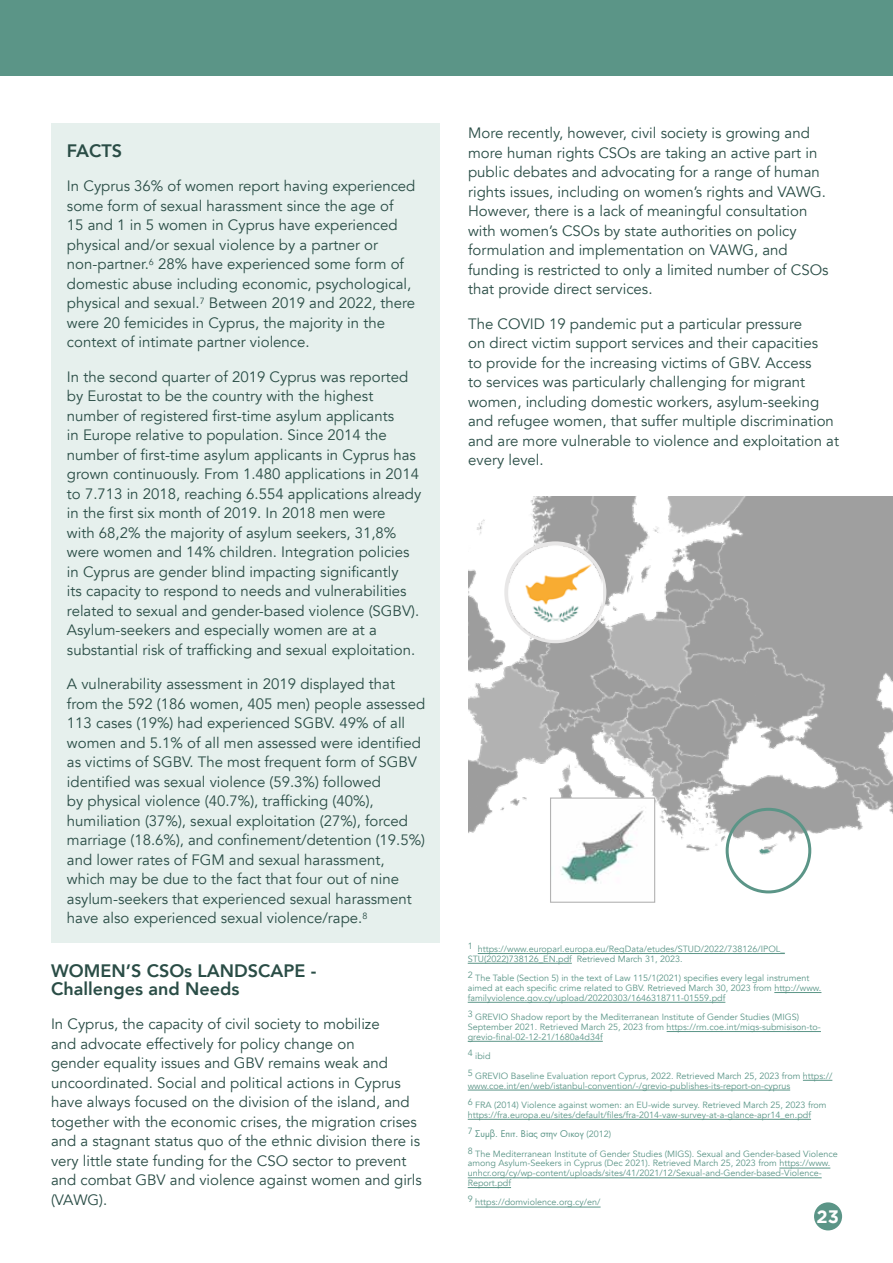
<style>
.page{position:relative;width:893px;height:1263px;background:#fff}
.page>*{position:absolute;margin:0;border:0;box-sizing:border-box;transform-origin:0 0}
.t1{font:800 18px/18px "Avenir";color:#2a4d46}
.t2{font:700 18px "Gotham";color:#fff}
.t3{font:15px/19.5px "Avenir";color:#2a4d46}
.t4{font:9px/9.8px "Avenir";color:#5b9587}
.t5{font:9px "Futura";color:#5b9587}
.s1{font-family:"Avenir"}
</style>
<div class="page">
<div style="left:0;top:0;width:893px;height:76px;background:#5b9587"></div>
<div style="left:814px;top:1202px;width:28px;height:28px;background:#5b9587;border-radius:50%"></div>
<img style="left:468px;top:496px;width:425px;height:378px">
<hr style="left:478px;top:953px;width:307px;height:1px;background:#5b9587">
<hr style="left:468px;top:963px;width:104px;height:1px;background:#5b9587">
<hr style="left:774px;top:992px;width:47px;height:1px;background:#5b9587">
<hr style="left:468px;top:1002px;width:257px;height:1px;background:#5b9587">
<hr style="left:667px;top:1031px;width:154px;height:1px;background:#5b9587">
<hr style="left:468px;top:1041px;width:135px;height:1px;background:#5b9587">
<svg style="left:803px;top:1080px;width:29px;height:1px"></svg>
<hr style="left:468px;top:1090px;width:322px;height:1px;background:#5b9587">
<hr style="left:468px;top:1119px;width:343px;height:1px;background:#5b9587">
<hr style="left:779px;top:1168px;width:51px;height:1px;background:#5b9587">
<hr style="left:468px;top:1177px;width:354px;height:1px;background:#5b9587">
<hr style="left:468px;top:1187px;width:43px;height:1px;background:#5b9587">
<hr style="left:475px;top:1207px;width:126px;height:1px;background:#5b9587">
<div style="left:51px;top:123px;width:388px;height:820px;background:#e6f0ed"></div>
<div style="left:726px;top:808px;width:85px;height:85px;border:3px solid #5b9587;border-radius:50%"></div>
<div style="left:504px;top:541px;width:102px;height:102px;background:#e8e7e7;border-radius:50%"></div>
<img style="left:508px;top:545px;width:95px;height:94px">
<img style="left:552px;top:799px;width:101px;height:85px">
<div style="left:550px;top:797px;width:105px;height:106px;border:1px solid #b3b3b3"></div>
<p class="t1" style="left:67px;top:141px;width:57px">FACTS</p>
<p class="t3" style="left:67px;top:176px;width:350px">In Cyprus 36% of women report having experienced some form of sexual harassment since the age of<br>15 and 1 in 5 women in Cyprus have experienced physical and/or sexual violence by a partner or non-partner.<sup>6</sup> 28% have experienced some form of domestic abuse including economic, psychological, physical and sexual.<sup>7</sup> Between 2019 and 2022, there were 20 femicides in Cyprus, the majority in the context of intimate partner violence.</p>
<p class="t3" style="left:67px;top:367px;width:356px">In the second quarter of 2019 Cyprus was reported by Eurostat to be the country with the highest number of registered first-time asylum applicants<br>in Europe relative to population. Since 2014 the number of first-time asylum applicants in Cyprus has grown continuously. From 1.480 applications in 2014 to 7.713 in 2018, reaching 6.554 applications already in the first six month of 2019. In 2018 men were<br>with 68,2% the majority of asylum seekers, 31,8% were women and 14% children. Integration policies in Cyprus are gender blind impacting significantly<br>its capacity to respond to needs and vulnerabilities related to sexual and gender-based violence (SGBV).<br>Asylum-seekers and especially women are at a substantial risk of trafficking and sexual exploitation.</p>
<p class="t3" style="left:67px;top:674px;width:360px">A vulnerability assessment in 2019 displayed that from the 592 (186 women, 405 men) people assessed 113 cases (19%) had experienced SGBV. 49% of all women and 5.1% of all men assessed were identified as victims of SGBV. The most frequent form of SGBV identified was sexual violence (59.3%) followed<br>by physical violence (40.7%), trafficking (40%), humiliation (37%), sexual exploitation (27%), forced marriage (18.6%), and confinement/detention (19.5%) and lower rates of FGM and sexual harassment, which may be due to the fact that four out of nine asylum-seekers that experienced sexual harassment have also experienced sexual violence/rape.<sup>8</sup></p>
<p class="t1" style="left:51px;top:961px;width:267px">WOMEN’S CSOs LANDSCAPE -<br>Challenges and Needs</p>
<p class="t3" style="left:51px;top:1014px;width:372px">In Cyprus, the capacity of civil society to mobilize<br>and advocate effectively for policy change on<br>gender equality issues and GBV remains weak and uncoordinated. Social and political actions in Cyprus have always focused on the division of the island, and together with the economic crises, the migration crises and a stagnant status quo of the ethnic division there is very little state funding for the CSO sector to prevent and combat GBV and violence against women and girls (VAWG).</p>
<p class="t3" style="left:468px;top:123px;width:362px">More recently, however, civil society is growing and more human rights CSOs are taking an active part in public debates and advocating for a range of human rights issues, including on women’s rights and VAWG.<br>However, there is a lack of meaningful consultation with women’s CSOs by state authorities on policy formulation and implementation on VAWG, and funding is restricted to only a limited number of CSOs that provide direct services.</p>
<p class="t3" style="left:468px;top:314px;width:372px">The COVID 19 pandemic put a particular pressure<br>on direct victim support services and their capacities<br>to provide for the increasing victims of GBV. Access<br>to services was particularly challenging for migrant women, including domestic workers, asylum-seeking and refugee women, that suffer multiple discrimination and are more vulnerable to violence and exploitation at every level.</p>
<p class="t4" style="left:468px;top:944px;width:319px">1 https://www.europarl.europa.eu/RegData/etudes/STUD/2022/738126/IPOL_<br>STU(2022)738126_EN.pdf Retrieved March 31, 2023.</p>
<p class="t4" style="left:468px;top:973px;width:355px">2 The Table (Section 5) in the text of Law 115/1(2021) specifies every legal instrument aimed at each specific crime related to GBV. Retrieved March 30, 2023 from http://www. familyviolence.gov.cy/upload/20220303/1646318711-01559.pdf</p>
<p class="t4" style="left:468px;top:1012px;width:355px">3 GREVIO Shadow report by the Mediterranean Institute of Gender Studies (MIGS)<br>September 2021. Retrieved March 25, 2023 from https://rm.coe.int/migs-submisison-to&shy;grevio-final-02-12-21/1680a4d34f</p>
<p class="t4" style="left:468px;top:1046px;width:366px;line-height:19.5px">4 ibid<br>5 GREVIO Baseline Evaluation report Cyprus, 2022. Retrieved March 25, 2023 from https://</p>
<p class="t4" style="left:468px;top:1076px;width:360px;line-height:19.5px">www.coe.int/en/web/istanbul-convention/-/grevio-publishes-its-report-on-cyprus<br>6 FRA (2014) Violence against women: an EU-wide survey. Retrieved March 25, 2023 from</p>
<p class="t4" style="left:468px;top:1110px;width:345px">https://fra.europa.eu/sites/default/files/fra-2014-vaw-survey-at-a-glance-apr14_en.pdf</p>
<p class="t5" style="left:468px;top:1128px;width:145px"><sup>7</sup> Συμβ. Επιτ. Βίας στην Οικογ <span class="s1">(2012)</span></p>
<p class="t4" style="left:468px;top:1149px;width:372px">8 The Mediterranean Institute of Gender Studies (MIGS). Sexual and Gender-based Violence among Asylum-Seekers in Cyprus (Dec 2021). Retrieved March 25, 2023 from https://www. unhcr.org/cy/wp-content/uploads/sites/41/2021/12/Sexual-and-Gender-based-Violence-Report.pdf</p>
<p class="t4" style="left:468px;top:1198px;width:134px">9 https://domviolence.org.cy/en/</p>
<p class="t2" style="left:816px;top:1206px;width:24px">23</p>
</div>
